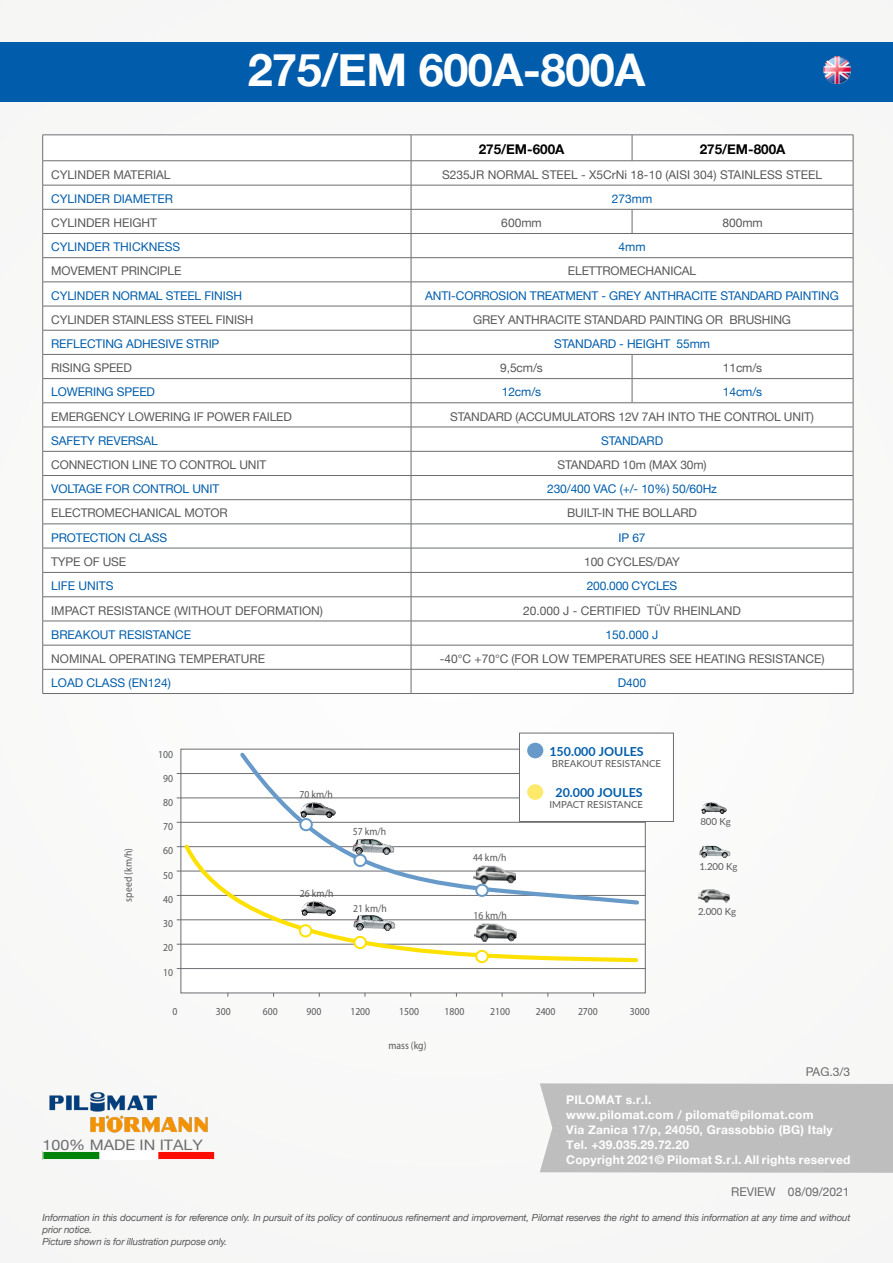
<style>
.page{position:relative;width:893px;height:1263px;background:#f8f8f7}
.page>*{position:absolute;margin:0;border:0;box-sizing:border-box;transform-origin:0 0}
.t1{font:700 45px "Helvetica Neue";letter-spacing:-.01em;color:#fff}
.t2{font:14.4px "Helvetica Neue";color:#6c6d70;scale:1.11 1}
.t3{font:700 13.5px "Helvetica Neue";color:#000}
.t4{font:700 12.45px "Lato";color:#015dab}
.t5{font:12px "Helvetica Neue";letter-spacing:-.01em;color:#57585a}
.t6{font:12px "Helvetica Neue";letter-spacing:-.01em;color:#015dab}
.t7{font:700 12px/15px "Helvetica Neue";letter-spacing:.02em;color:#fff}
.t8{font:12px "Helvetica Neue";color:#6c6d70}
.t9{font:10.65px "Myriad Pro";color:#57585a;scale:.91 1}
.t10{font:italic 9.75px/11.7px "Helvetica Neue";letter-spacing:-.02em;color:#57585a}
.t11{font:9.75px "Lato";color:#57585a}
</style>
<div class="page">
<div style="left:540px;top:1083px;width:353px;height:90px;background:#bfbebe"></div>
<div style="left:0;top:43px;width:893px;height:59px;background:#015dab"></div>
<img style="left:49px;top:1092px;width:159px;height:41px">
<img style="left:45px;top:1153px;width:168px;height:5px">
<div style="left:43px;top:1151px;width:172px;height:9px;border:1px solid #fff"></div>
<svg style="left:42px;top:135px;width:812px;height:558px"></svg>
<hr style="left:43px;top:693px;width:368px;height:1px;background:#6c6d70">
<hr style="left:411px;top:693px;width:221px;height:1px;background:#6c6d70">
<hr style="left:632px;top:693px;width:221px;height:1px;background:#6c6d70">
<img style="left:701px;top:802px;width:26px;height:11px">
<img style="left:700px;top:846px;width:30px;height:11px">
<img style="left:698px;top:889px;width:32px;height:14px">
<div style="left:181px;top:749px;width:464px;height:244px;background:#fff"></div>
<hr style="left:177px;top:822px;width:469px;height:1px;background:#6c6d70">
<hr style="left:177px;top:846px;width:469px;height:1px;background:#6c6d70">
<hr style="left:177px;top:871px;width:469px;height:1px;background:#6c6d70">
<hr style="left:177px;top:895px;width:469px;height:1px;background:#6c6d70">
<hr style="left:177px;top:919px;width:469px;height:1px;background:#6c6d70">
<hr style="left:177px;top:773px;width:469px;height:1px;background:#6c6d70">
<hr style="left:177px;top:798px;width:469px;height:1px;background:#6c6d70">
<hr style="left:177px;top:944px;width:469px;height:1px;background:#6c6d70">
<hr style="left:177px;top:968px;width:469px;height:1px;background:#6c6d70">
<svg style="left:237px;top:749px;width:405px;height:123px"></svg>
<svg style="left:181px;top:841px;width:459px;height:123px"></svg>
<div style="left:300px;top:924px;width:11px;height:11px;background:#fff;border-radius:50%"></div>
<div style="left:299px;top:924px;width:13px;height:13px;border:2px solid #ffe101;border-radius:50%"></div>
<div style="left:354px;top:937px;width:12px;height:11px;background:#fff;border-radius:50%"></div>
<div style="left:353px;top:936px;width:14px;height:13px;border:2px solid #ffe101;border-radius:50%"></div>
<div style="left:476px;top:951px;width:12px;height:11px;background:#fff;border-radius:50%"></div>
<div style="left:475px;top:950px;width:14px;height:13px;border:2px solid #ffe101;border-radius:50%"></div>
<div style="left:300px;top:819px;width:12px;height:11px;background:#fff;border-radius:50%"></div>
<div style="left:299px;top:818px;width:14px;height:13px;border:2px solid #679ac8;border-radius:50%"></div>
<div style="left:354px;top:855px;width:12px;height:11px;background:#fff;border-radius:50%"></div>
<div style="left:353px;top:854px;width:14px;height:13px;border:2px solid #679ac8;border-radius:50%"></div>
<div style="left:476px;top:885px;width:12px;height:11px;background:#fff;border-radius:50%"></div>
<div style="left:475px;top:884px;width:14px;height:13px;border:2px solid #679ac8;border-radius:50%"></div>
<img style="left:301px;top:802px;width:34px;height:15px">
<img style="left:353px;top:838px;width:42px;height:16px">
<img style="left:473px;top:865px;width:43px;height:19px">
<img style="left:301px;top:901px;width:35px;height:15px">
<img style="left:353px;top:915px;width:42px;height:15px">
<img style="left:474px;top:923px;width:43px;height:19px">
<div style="left:519px;top:733px;width:154px;height:88px;background:#fff"></div>
<div style="left:519px;top:733px;width:155px;height:89px;border:1px solid #6c6d70"></div>
<div style="left:527px;top:784px;width:16px;height:16px;background:#ffe96b;border-radius:50%"></div>
<div style="left:527px;top:743px;width:16px;height:15px;background:#679ac8;border-radius:50%"></div>
<img style="left:823px;top:57px;width:27px;height:27px">
<h1 class="t1" style="left:248px;top:35px;width:399px">275/EM 600A-800A</h1>
<p class="t3" style="left:479px;top:139px;width:87px">275/EM-600A</p>
<p class="t3" style="left:700px;top:139px;width:87px">275/EM-800A</p>
<p class="t5" style="left:51px;top:166px;width:121px">CYLINDER MATERIAL</p>
<p class="t5" style="left:442px;top:166px;width:381px">S235JR NORMAL STEEL - X5CrNi 18-10 (AISI 304) STAINLESS STEEL</p>
<p class="t6" style="left:51px;top:190px;width:123px">CYLINDER DIAMETER</p>
<p class="t6" style="left:612px;top:190px;width:42px">273mm</p>
<p class="t5" style="left:51px;top:214px;width:107px">CYLINDER HEIGHT</p>
<p class="t5" style="left:501px;top:214px;width:42px">600mm</p>
<p class="t5" style="left:722px;top:214px;width:42px">800mm</p>
<p class="t6" style="left:51px;top:238px;width:131px">CYLINDER THICKNESS</p>
<p class="t6" style="left:618px;top:238px;width:29px">4mm</p>
<p class="t5" style="left:51px;top:263px;width:132px">MOVEMENT PRINCIPLE</p>
<p class="t5" style="left:568px;top:263px;width:130px">ELETTROMECHANICAL</p>
<p class="t6" style="left:51px;top:287px;width:192px">CYLINDER NORMAL STEEL FINISH</p>
<p class="t6" style="left:425px;top:287px;width:415px">ANTI-CORROSION TREATMENT - GREY ANTHRACITE STANDARD PAINTING</p>
<p class="t5" style="left:51px;top:311px;width:204px">CYLINDER STAINLESS STEEL FINISH</p>
<p class="t5" style="left:473px;top:311px;width:319px">GREY ANTHRACITE STANDARD PAINTING OR BRUSHING</p>
<p class="t6" style="left:51px;top:335px;width:170px">REFLECTING ADHESIVE STRIP</p>
<p class="t6" style="left:554px;top:335px;width:157px">STANDARD - HEIGHT 55mm</p>
<p class="t5" style="left:51px;top:359px;width:82px">RISING SPEED</p>
<p class="t5" style="left:500px;top:359px;width:44px">9,5cm/s</p>
<p class="t5" style="left:723px;top:359px;width:41px">11cm/s</p>
<p class="t6" style="left:51px;top:383px;width:105px">LOWERING SPEED</p>
<p class="t6" style="left:502px;top:383px;width:41px">12cm/s</p>
<p class="t6" style="left:723px;top:383px;width:41px">14cm/s</p>
<p class="t5" style="left:51px;top:408px;width:242px">EMERGENCY LOWERING IF POWER FAILED</p>
<p class="t5" style="left:450px;top:408px;width:365px">STANDARD (ACCUMULATORS 12V 7AH INTO THE CONTROL UNIT)</p>
<p class="t6" style="left:51px;top:432px;width:108px">SAFETY REVERSAL</p>
<p class="t6" style="left:601px;top:432px;width:64px">STANDARD</p>
<p class="t5" style="left:51px;top:456px;width:217px">CONNECTION LINE TO CONTROL UNIT</p>
<p class="t5" style="left:557px;top:456px;width:151px">STANDARD 10m (MAX 30m)</p>
<p class="t6" style="left:51px;top:480px;width:170px">VOLTAGE FOR CONTROL UNIT</p>
<p class="t6" style="left:547px;top:480px;width:171px">230/400 VAC (+/- 10%) 50/60Hz</p>
<p class="t5" style="left:51px;top:505px;width:178px">ELECTROMECHANICAL MOTOR</p>
<p class="t5" style="left:567px;top:505px;width:131px">BUILT-IN THE BOLLARD</p>
<p class="t6" style="left:51px;top:529px;width:117px">PROTECTION CLASS</p>
<p class="t6" style="left:618px;top:529px;width:29px">IP 67</p>
<p class="t5" style="left:51px;top:553px;width:77px">TYPE OF USE</p>
<p class="t5" style="left:584px;top:553px;width:97px">100 CYCLES/DAY</p>
<p class="t6" style="left:51px;top:577px;width:64px">LIFE UNITS</p>
<p class="t6" style="left:587px;top:577px;width:92px">200.000 CYCLES</p>
<p class="t5" style="left:51px;top:602px;width:273px">IMPACT RESISTANCE (WITHOUT DEFORMATION)</p>
<p class="t5" style="left:523px;top:602px;width:219px">20.000 J - CERTIFIED TÜV RHEINLAND</p>
<p class="t6" style="left:51px;top:626px;width:141px">BREAKOUT RESISTANCE</p>
<p class="t6" style="left:606px;top:626px;width:54px">150.000 J</p>
<p class="t5" style="left:51px;top:650px;width:215px">NOMINAL OPERATING TEMPERATURE</p>
<p class="t5" style="left:440px;top:650px;width:386px">-40°C +70°C (FOR LOW TEMPERATURES SEE HEATING RESISTANCE)</p>
<p class="t6" style="left:51px;top:674px;width:121px">LOAD CLASS (EN124)</p>
<p class="t6" style="left:618px;top:674px;width:30px">D400</p>
<p class="t9" style="left:122px;top:901px;width:60px;rotate:-90deg">speed (km/h)</p>
<p class="t9" style="left:158px;top:747px;width:18px">100</p>
<p class="t9" style="left:163px;top:772px;width:12px">90</p>
<p class="t9" style="left:163px;top:796px;width:12px">80</p>
<p class="t9" style="left:163px;top:820px;width:12px">70</p>
<p class="t9" style="left:163px;top:844px;width:12px">60</p>
<p class="t9" style="left:163px;top:868px;width:12px">50</p>
<p class="t9" style="left:163px;top:893px;width:12px">40</p>
<p class="t9" style="left:163px;top:917px;width:12px">30</p>
<p class="t9" style="left:163px;top:941px;width:12px">20</p>
<p class="t9" style="left:163px;top:965px;width:12px">10</p>
<p class="t9" style="left:299px;top:787px;width:38px">70 km/h</p>
<p class="t9" style="left:353px;top:824px;width:38px">57 km/h</p>
<p class="t9" style="left:300px;top:887px;width:38px">26 km/h</p>
<p class="t9" style="left:353px;top:901px;width:38px">21 km/h</p>
<p class="t9" style="left:473px;top:851px;width:38px">44 km/h</p>
<p class="t9" style="left:474px;top:909px;width:38px">16 km/h</p>
<p class="t4" style="left:549px;top:742px;width:96px">150.000 JOULES</p>
<p class="t11" style="left:552px;top:757px;width:111px">BREAKOUT RESISTANCE</p>
<p class="t4" style="left:555px;top:783px;width:89px">20.000 JOULES</p>
<p class="t11" style="left:549px;top:798px;width:95px">IMPACT RESISTANCE</p>
<p class="t9" style="left:172px;top:1005px;width:7px">0</p>
<p class="t9" style="left:216px;top:1005px;width:18px">300</p>
<p class="t9" style="left:263px;top:1005px;width:18px">600</p>
<p class="t9" style="left:307px;top:1005px;width:18px">900</p>
<p class="t9" style="left:350px;top:1005px;width:23px">1200</p>
<p class="t9" style="left:399px;top:1005px;width:23px">1500</p>
<p class="t9" style="left:445px;top:1005px;width:23px">1800</p>
<p class="t9" style="left:490px;top:1005px;width:23px">2100</p>
<p class="t9" style="left:536px;top:1005px;width:23px">2400</p>
<p class="t9" style="left:578px;top:1005px;width:23px">2700</p>
<p class="t9" style="left:630px;top:1005px;width:23px">3000</p>
<p class="t9" style="left:388px;top:1039px;width:43px">mass (kg)</p>
<p class="t11" style="left:700px;top:815px;width:32px">800 Kg</p>
<p class="t11" style="left:699px;top:859px;width:40px">1.200 Kg</p>
<p class="t11" style="left:698px;top:904px;width:40px">2.000 Kg</p>
<p class="t8" style="left:806px;top:1063px;width:46px">PAG.3/3</p>
<p class="t2" style="left:43px;top:1135px;width:146px">100% MADE IN ITALY</p>
<p class="t7" style="left:566px;top:1093px;width:286px">PILOMAT s.r.l.<br>www.pilomat.com / pilomat@pilomat.com<br>Via Zanica 17/p, 24050, Grassobbio (BG) Italy Tel. +39.035.29.72.20<br>Copyright 2021© Pilomat S.r.l. All rights reserved</p>
<p class="t8" style="left:731px;top:1183px;width:120px">REVIEW 08/09/2021</p>
<p class="t10" style="left:43px;top:1212px;width:809px">Information in this document is for reference only. In pursuit of its policy of continuous refinement and improvement, Pilomat reserves the right to amend this information at any time and without prior notice.<br>Picture shown is for illustration purpose only.</p>
</div>
